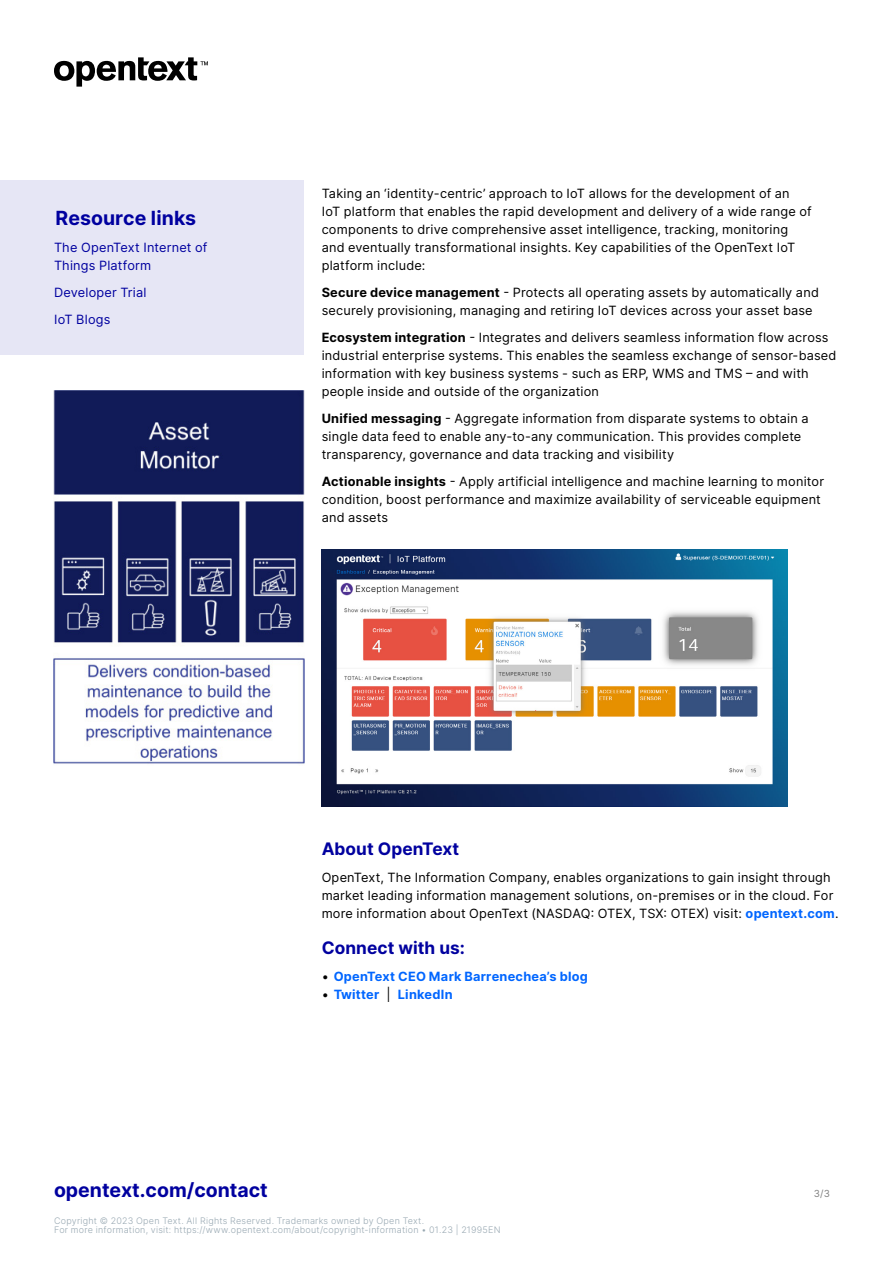
<style>
.page{position:relative;width:893px;height:1263px;background:#fff}
.page>*{position:absolute;margin:0;border:0;box-sizing:border-box;transform-origin:0 0}
.Sidebar_Header_-_ins{font:700 19.5px "Inter";color:#00009f}
.t1{font:700 17.25px "Inter";letter-spacing:.005em;color:#00009f}
.Body{font:12.75px/18px "Inter";letter-spacing:.015em;color:#000}
.Sidebar_body{font:12.75px/18px "Inter";letter-spacing:.015em;color:#00009f}
.t2{font:700 12.75px "Inter";letter-spacing:.02em;color:#06f}
.t3{font:9.75px "Inter";color:#808080}
.t4{font:300 9px/9px "Inter";letter-spacing:.025em;color:#98a8b2}
.s1{font-weight:700}
.s2{font-weight:700;color:#06f}
.s3{font-weight:400;color:#000}
</style>
<div class="page">
<svg style="left:54px;top:57px;width:154px;height:30px"></svg>
<img style="left:322px;top:549px;width:465px;height:257px">
<img style="left:54px;top:390px;width:250px;height:374px">
<div style="left:0;top:180px;width:303px;height:174px;background:#e6e6f5"></div>
<p class="Sidebar_Header_-_ins" style="left:56px;top:204px;width:142px">Resource links</p>
<p class="Sidebar_body" style="left:54px;top:238px;width:155px">The OpenText Internet of<br>Things Platform</p>
<p class="Sidebar_body" style="left:54px;top:283px;width:94px">Developer Trial</p>
<p class="Sidebar_body" style="left:54px;top:310px;width:58px">IoT Blogs</p>
<p class="Body" style="left:322px;top:184px;width:492px">Taking an ‘identity-centric’ approach to IoT allows for the development of an<br>IoT platform that enables the rapid development and delivery of a wide range of components to drive comprehensive asset intelligence, tracking, monitoring and eventually transformational insights. Key capabilities of the OpenText IoT platform include:</p>
<p class="Body" style="left:322px;top:283px;width:499px"><span class="s1">Secure device management</span> - Protects all operating assets by automatically and securely provisioning, managing and retiring IoT devices across your asset base</p>
<p class="Body" style="left:322px;top:328px;width:516px"><span class="s1">Ecosystem integration</span> - Integrates and delivers seamless information flow across industrial enterprise systems. This enables the seamless exchange of sensor-based information with key business systems - such as ERP, WMS and TMS – and with people inside and outside of the organization</p>
<p class="Body" style="left:322px;top:409px;width:489px"><span class="s1">Unified messaging</span> - Aggregate information from disparate systems to obtain a single data feed to enable any-to-any communication. This provides complete transparency, governance and data tracking and visibility</p>
<p class="Body" style="left:322px;top:472px;width:504px"><span class="s1">Actionable insights</span> - Apply artificial intelligence and machine learning to monitor condition, boost performance and maximize availability of serviceable equipment and assets</p>
<h3 class="t1" style="left:322px;top:836px;width:139px">About OpenText</h3>
<p class="Body" style="left:322px;top:868px;width:518px">OpenText, The Information Company, enables organizations to gain insight through market leading information management solutions, on-premises or in the cloud. For more information about OpenText (NASDAQ: OTEX, TSX: OTEX) visit: <span class="s2">opentext.com</span>.</p>
<h3 class="t1" style="left:322px;top:935px;width:145px">Connect with us:</h3>
<p class="t2" style="left:322px;top:967px;width:268px"><span class="s3">•</span> OpenText CEO Mark Barrenechea’s blog</p>
<p class="t2" style="left:322px;top:985px;width:133px"><span class="s3">•</span> Twitter <span class="s3">|</span> LinkedIn</p>
<h1 class="Sidebar_Header_-_ins" style="left:54px;top:1176px;width:215px">opentext.com/contact</h1>
<p class="t3" style="left:814px;top:1186px;width:18px">3/3</p>
<p class="t4" style="left:54px;top:1216px;width:448px">Copyright © 2023 Open Text. All Rights Reserved. Trademarks owned by Open Text.<br>For more information, visit: https://www.opentext.com/about/copyright-information • 01.23 | 21995EN</p>
</div>
